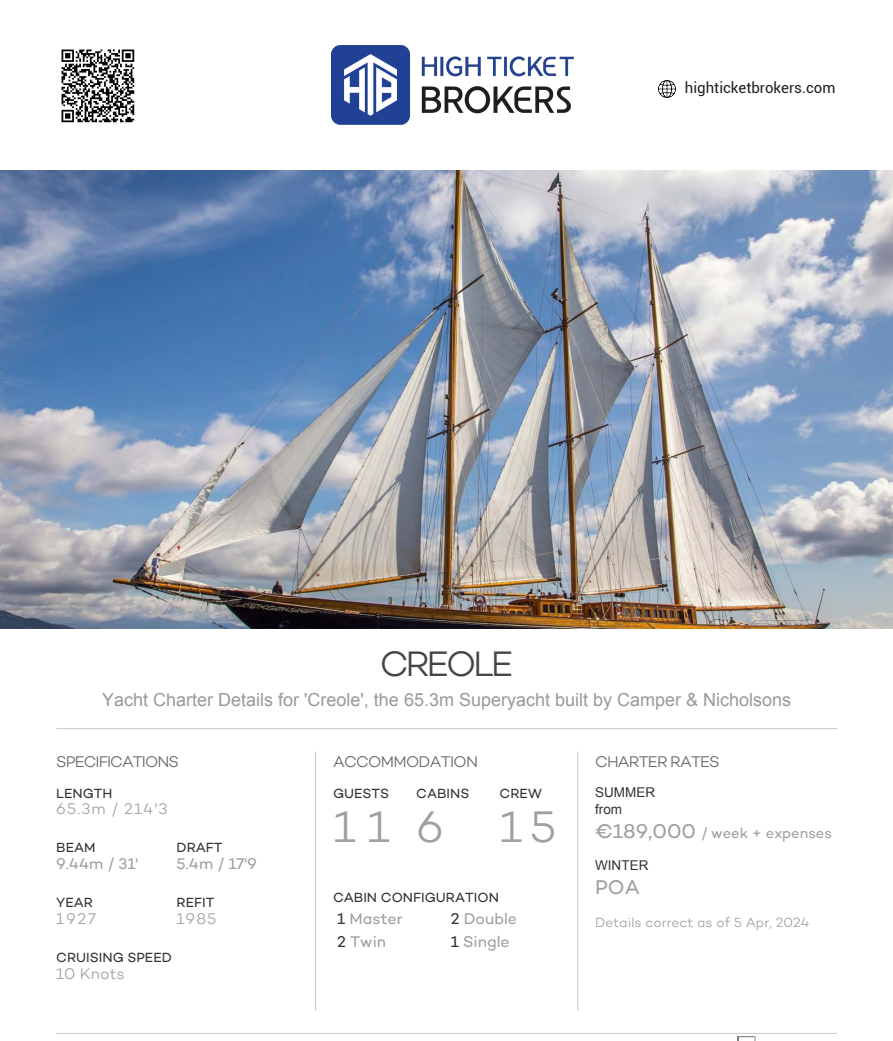
<style>
.page{position:relative;width:893px;height:1041px;background:#fff}
.page>*{position:absolute;margin:0;border:0;box-sizing:border-box;transform-origin:0 0}
.t1{font:300 45px "Campton";color:#a0a0a0}
.t2{font:300 36px "Campton";letter-spacing:-.09em;color:#454545}
.t3{font:20.25px "Campton";color:#a0a0a0}
.t4{font:18px "Arial";color:#999}
.t5{font:15.75px "Campton";color:#a0a0a0}
.t6{font:300 15.75px "Campton";letter-spacing:-.05em;color:#666}
.t7{font:300 15.75px "Campton";letter-spacing:.065em;color:#a0a0a0}
.t8{font:15px "Roboto";color:#231f20}
.t9{font:14.7px "Campton";color:#a0a0a0}
.t10{font:13.5px "Campton";color:#333}
.t11{font:300 13.5px "Campton";letter-spacing:.005em;color:#a0a0a0}
.t12{font:13.5px/17.1px "Arial";color:#333}
.s1{color:#333}
.s2{font-size:20.25px}
</style>
<div class="page">
<img style="left:0;top:170px;width:893px;height:459px">
<svg style="left:56px;top:728px;width:781px;height:1px"></svg>
<svg style="left:315px;top:752px;width:1px;height:258px"></svg>
<svg style="left:577px;top:752px;width:1px;height:258px"></svg>
<svg style="left:56px;top:1033px;width:781px;height:8px"></svg>
<img style="left:331px;top:45px;width:242px;height:79px">
<img style="left:659px;top:80px;width:17px;height:18px">
<img style="left:61px;top:49px;width:74px;height:74px">
<p class="t8" style="left:685px;top:78px;width:152px">highticketbrokers.com</p>
<h2 class="t2" style="left:380px;top:641px;width:135px">CREOLE</h2>
<p class="t4" style="left:102px;top:688px;width:691px">Yacht Charter Details for 'Creole', the 65.3m Superyacht built by Camper &amp; Nicholsons</p>
<p class="t6" style="left:56px;top:751px;width:124px">SPECIFICATIONS</p>
<p class="t10" style="left:56px;top:784px;width:58px">LENGTH</p>
<p class="t7" style="left:56px;top:799px;width:113px">65.3m / 214'3</p>
<p class="t10" style="left:56px;top:839px;width:41px">BEAM</p>
<p class="t10" style="left:177px;top:839px;width:47px">DRAFT</p>
<p class="t5" style="left:56px;top:854px;width:83px">9.44m / 31'</p>
<p class="t5" style="left:177px;top:854px;width:82px">5.4m / 17'9</p>
<p class="t10" style="left:56px;top:894px;width:38px">YEAR</p>
<p class="t10" style="left:177px;top:894px;width:39px">REFIT</p>
<p class="t7" style="left:56px;top:909px;width:41px">1927</p>
<p class="t7" style="left:177px;top:909px;width:41px">1985</p>
<p class="t10" style="left:56px;top:949px;width:117px">CRUISING SPEED</p>
<p class="t7" style="left:56px;top:964px;width:70px">10 Knots</p>
<p class="t6" style="left:333px;top:751px;width:147px">ACCOMMODATION</p>
<p class="t10" style="left:333px;top:784px;width:58px">GUESTS</p>
<p class="t10" style="left:416px;top:784px;width:55px">CABINS</p>
<p class="t10" style="left:500px;top:784px;width:44px">CREW</p>
<h1 class="t1" style="left:333px;top:799px;width:225px">11 6 15</h1>
<p class="t10" style="left:333px;top:889px;width:167px">CABIN CONFIGURATION</p>
<p class="t5" style="left:337px;top:909px;width:67px"><span class="s1">1</span> Master</p>
<p class="t5" style="left:451px;top:909px;width:68px"><span class="s1">2</span> Double</p>
<p class="t5" style="left:337px;top:932px;width:50px"><span class="s1">2</span> Twin</p>
<p class="t5" style="left:451px;top:932px;width:60px"><span class="s1">1</span> Single</p>
<p class="t6" style="left:595px;top:751px;width:126px">CHARTER RATES</p>
<p class="t12" style="left:595px;top:784px;width:61px">SUMMER from</p>
<p class="t9" style="left:595px;top:824px;width:238px"><span class="s2">€189,000</span> / week + expenses</p>
<p class="t12" style="left:595px;top:857px;width:55px">WINTER</p>
<p class="t3" style="left:595px;top:875px;width:46px">POA</p>
<p class="t11" style="left:595px;top:914px;width:216px">Details correct as of 5 Apr, 2024</p>
</div>
